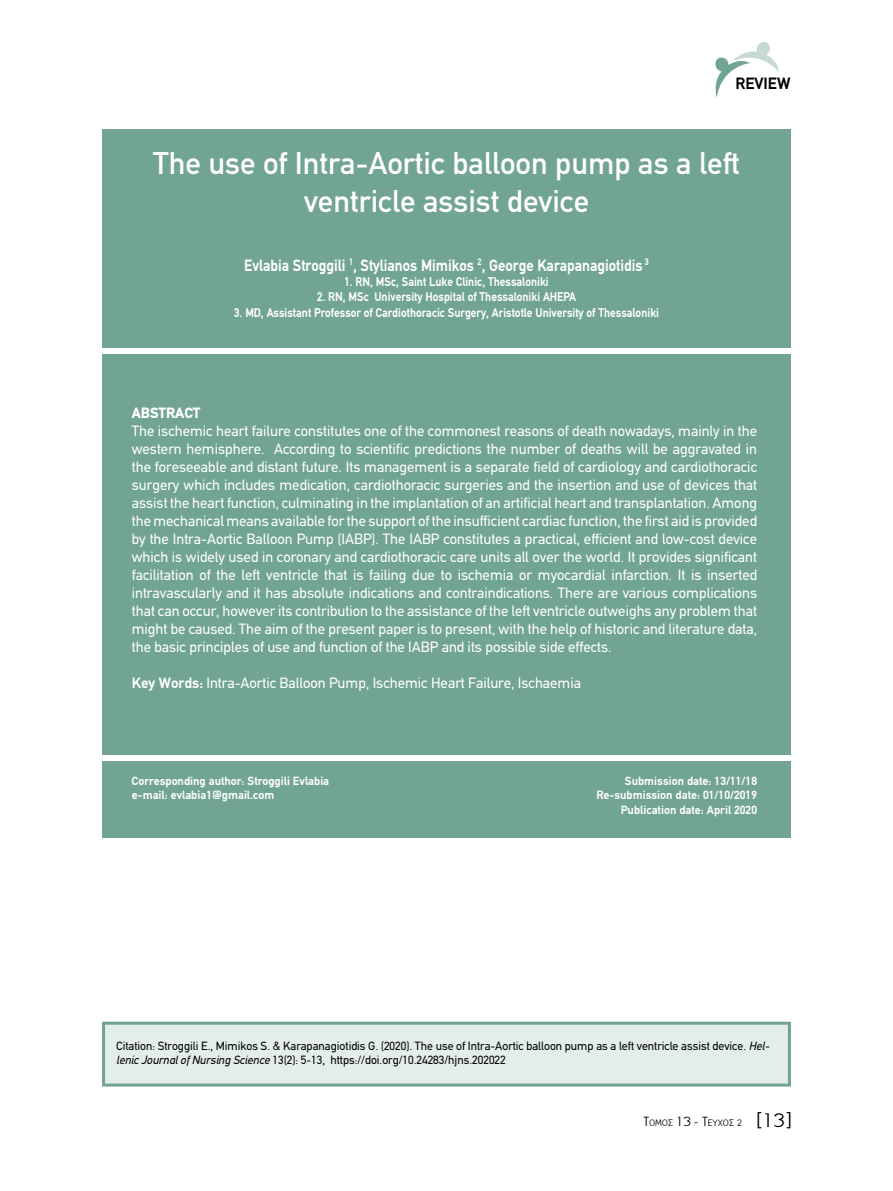
<style>
.page{position:relative;width:893px;height:1191px;background:#fff}
.page>*{position:absolute;margin:0;border:0;box-sizing:border-box;transform-origin:0 0}
.t1{font:500 31.5px/37.8px "PF Din Text";color:#fff;text-align:center}
.t2{font:700 16.5px "PF Din Text";color:#fff;scale:.9 1}
.t3{font:700 16.5px "PF Din Text";color:#000}
.t4{font:15px/18px "PF Din Text";color:#fff;text-align:justify}
.t5{font:900 15px "PF Din Text";color:#fff}
.t6{font:700 12.75px "PF Din Text";color:#fff;scale:.9 1}
.t7{font:12px/14.4px "PF Din Text";color:#000}
.t8{font:700 12px/14.4px "PF Din Text";color:#fff}
.t9{font:10.05px "PF Report";color:#000}
.s1{font-weight:700}
.s2{font-style:italic}
.s3{font-size:14.25px}
.s4{font-size:21px}
</style>
<div class="page">
<svg style="left:715px;top:41px;width:64px;height:57px"></svg>
<div style="left:102px;top:129px;width:688px;height:709px;background:#72a492"></div>
<div style="left:102px;top:348px;width:689px;height:5px;background:#fff"></div>
<div style="left:102px;top:755px;width:689px;height:6px;background:#fff"></div>
<div style="left:102px;top:1021px;width:689px;height:65px;background:#e3ede9;border:3px solid #72a492"></div>
<p class="t3" style="left:735px;top:74px;width:57px">REVIEW</p>
<h1 class="t1" style="left:153px;top:145px;width:588px">The use of Intra-Aortic balloon pump as a left ventricle assist device</h1>
<p class="t2" style="left:244px;top:255px;width:451px">Evlabia Stroggili <sup>1</sup>, Stylianos Mimikos <sup>2</sup>, George Karapanagiotidis <sup>3</sup></p>
<p class="t6" style="left:344px;top:274px;width:229px">1. RN, MSc, Saint Luke Clinic, Thessaloniki</p>
<p class="t6" style="left:317px;top:289px;width:289px">2. RN, MSc University Hospital of Thessaloniki AHEPA</p>
<p class="t6" style="left:234px;top:305px;width:474px">3. MD, Assistant Professor of Cardiothoracic Surgery, Aristotle University of Thessaloniki</p>
<p class="t5" style="left:132px;top:404px;width:70px">ABSTRACT</p>
<p class="t4" style="left:132px;top:422px;width:627px">The ischemic heart failure constitutes one of the commonest reasons of death nowadays, mainly in the western hemisphere. According to scientific predictions the number of deaths will be aggravated in the foreseeable and distant future. Its management is a separate field of cardiology and cardiothoracic surgery which includes medication, cardiothoracic surgeries and the insertion and use of devices that assist the heart function, culminating in the implantation of an artificial heart and transplantation. Among the mechanical means available for the support of the insufficient cardiac function, the first aid is provided by the Intra-Aortic Balloon Pump (IABP). The IABP constitutes a practical, efficient and low-cost device which is widely used in coronary and cardiothoracic care units all over the world. It provides significant facilitation of the left ventricle that is failing due to ischemia or myocardial infarction. It is inserted intravascularly and it has absolute indications and contraindications. There are various complications that can occur, however its contribution to the assistance of the left ventricle outweighs any problem that might be caused. The aim of the present paper is to present, with the help of historic and literature data, the basic principles of use and function of the IABP and its possible side effects.</p>
<p class="t4" style="left:132px;top:674px;width:451px"><span class="s1">Key Words:</span> Intra-Aortic Balloon Pump, Ischemic Heart Failure, Ischaemia</p>
<p class="t8" style="left:132px;top:773px;width:199px">Corresponding author: Stroggili Evlabia e-mail: evlabia1@gmail.com</p>
<p class="t8" style="left:596px;top:773px;width:162px;text-align:right">Submission date: 13/11/18<br>Re-submission date: 01/10/2019<br>Publication date: April 2020</p>
<p class="t7" style="left:116px;top:1038px;width:655px">Citation: Stroggili E., Mimikos S. &amp; Karapanagiotidis G. (2020). The use of Intra-Aortic balloon pump as a left ventricle assist device. <span class="s2">Hel&shy;lenic Journal of Nursing Science</span> 13(2): 5-13, https://doi.org/10.24283/hjns.202022</p>
<p class="t9" style="left:643px;top:1118px;width:150px"><span class="s3">Τ</span>ΟΜΟΣ <span class="s3">13</span> - <span class="s3">Τ</span>ΕΥΧΟΣ 2 <span class="s4">[13]</span></p>
</div>
